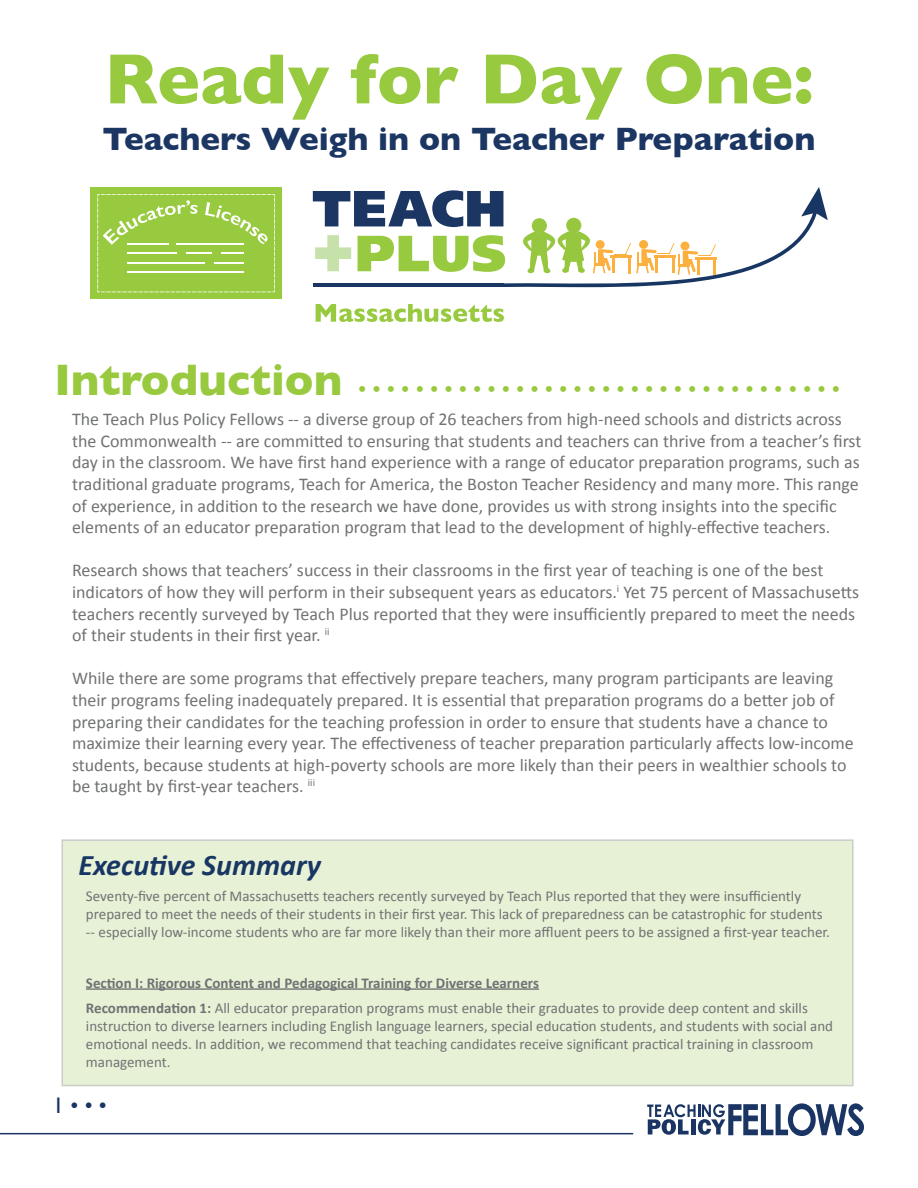
<style>
.page{position:relative;width:918px;height:1188px;background:#fff}
.page>*{position:absolute;margin:0;border:0;box-sizing:border-box;transform-origin:0 0}
.t1{font:700 72px "Gill Sans";color:#98ca3f}
.t2{font:700 45px "Gill Sans";color:#98c93e}
.t3{font:700 33px "Gill Sans";color:#1b3663}
.t4{font:italic 700 30px "Calibri";color:#183663}
.t5{font:22.5px "Gill Sans";color:#1a3563}
.t6{font:18px/21.6px "Calibri";color:#707274}
.t7{font:700 18px "Gill Sans";color:#98c93e}
.t8{font:15px/18px "Calibri";color:#707274}
.s1{font-weight:700}
</style>
<div class="page">
<hr style="left:0;top:1133px;width:633px;height:1px;background:#1a3563">
<svg style="left:647px;top:1103px;width:217px;height:33px"></svg>
<div style="left:62px;top:839px;width:792px;height:247px;background:#e7f1d5;border:2px solid #cccccb"></div>
<hr style="left:86px;top:988px;width:453px;height:2px;background:#707274">
<svg style="left:316px;top:304px;width:188px;height:18px"></svg>
<svg style="left:313px;top:187px;width:515px;height:100px"></svg>
<div style="left:90px;top:187px;width:192px;height:111px;background:#98ca3f"></div>
<svg style="left:97px;top:194px;width:178px;height:99px"></svg>
<hr style="left:127px;top:253px;width:50px;height:1px;background:#fff">
<hr style="left:214px;top:262px;width:30px;height:2px;background:#fff">
<hr style="left:127px;top:262px;width:77px;height:2px;background:#fff">
<hr style="left:127px;top:271px;width:117px;height:2px;background:#fff">
<h1 class="t1" style="left:104px;top:22px;width:711px">Ready for Day One:</h1>
<h3 class="t3" style="left:103px;top:113px;width:714px">Teachers Weigh in on Teacher Preparation</h3>
<h2 class="t2" style="left:54px;top:344px;width:290px">Introduction</h2>
<p class="t7" style="left:358px;top:375px;width:484px">• • • • • • • • • • • • • • • • • • • • • • • • • • • • • • • • • •</p>
<p class="t6" style="left:72px;top:408px;width:791px">The Teach Plus Policy Fellows -- a diverse group of 26 teachers from high-need schools and districts across the Commonwealth -- are committed to ensuring that students and teachers can thrive from a teacher’s first day in the classroom. We have first hand experience with a range of educator preparation programs, such as traditional graduate programs, Teach for America, the Boston Teacher Residency and many more. This range of experience, in addition to the research we have done, provides us with strong insights into the specific elements of an educator preparation program that lead to the development of highly-effective teachers.</p>
<p class="t6" style="left:72px;top:560px;width:789px">Research shows that teachers’ success in their classrooms in the first year of teaching is one of the best indicators of how they will perform in their subsequent years as educators.<sup>i</sup> Yet 75 percent of Massachusetts teachers recently surveyed by Teach Plus reported that they were insufficiently prepared to meet the needs of their students in their first year. <sup>ii</sup></p>
<p class="t6" style="left:72px;top:668px;width:783px">While there are some programs that effectively prepare teachers, many program participants are leaving their programs feeling inadequately prepared. It is essential that preparation programs do a better job of preparing their candidates for the teaching profession in order to ensure that students have a chance to maximize their learning every year. The effectiveness of teacher preparation particularly affects low-income students, because students at high-poverty schools are more likely than their peers in wealthier schools to be taught by first-year teachers. <sup>iii</sup></p>
<h3 class="t4" style="left:78px;top:846px;width:244px">Executive Summary</h3>
<p class="t8" style="left:86px;top:887px;width:746px">Seventy-five percent of Massachusetts teachers recently surveyed by Teach Plus reported that they were insufficiently prepared to meet the needs of their students in their first year. This lack of preparedness can be catastrophic for students -- especially low-income students who are far more likely than their more affluent peers to be assigned a first-year teacher.</p>
<p class="t8" style="left:86px;top:970px;width:723px;line-height:25.5px"><span class="s1">Section I: Rigorous Content and Pedagogical Training for Diverse Learners<br>Recommendation 1:</span> All educator preparation programs must enable their graduates to provide deep content and skills</p>
<p class="t8" style="left:86px;top:1017px;width:749px">instruction to diverse learners including English language learners, special education students, and students with social and emotional needs. In addition, we recommend that teaching candidates receive significant practical training in classroom management.</p>
<p class="t5" style="left:53px;top:1092px;width:55px">1 • • •</p>
</div>
